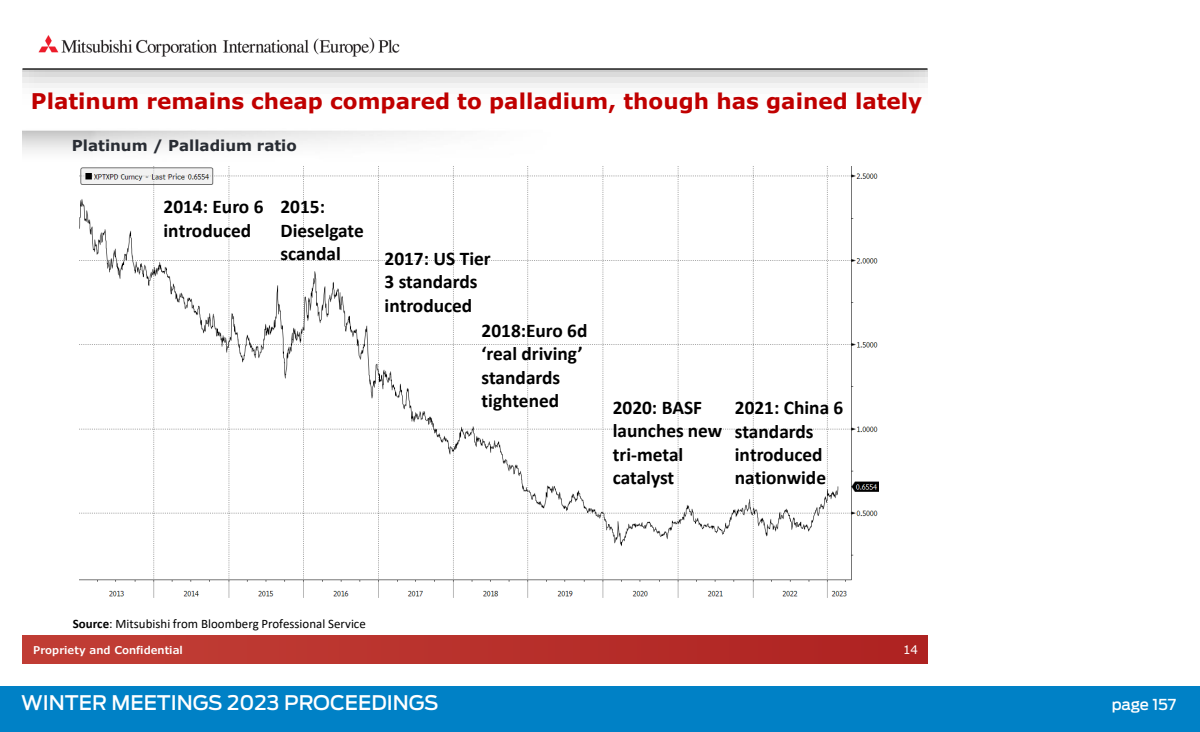
<style>
.page{position:relative;width:1200px;height:732px;background:#fff}
.page>*{position:absolute;margin:0;border:0;box-sizing:border-box;transform-origin:0 0}
.t1{font:700 21.5px "Verdana Pro";color:#c00000}
.t2{font:500 20px "Ford Antenna";color:#fff}
.t3{font:700 19.38px/23.2px "Calibri";color:#000}
.t4{font:700 15.12px "Verdana Pro";color:#292d34}
.t5{font:500 15px "Ford Antenna";letter-spacing:-.015em;color:#fff}
.t6{font:12.88px "Calibri";color:#000}
.t7{font:11.88px "Verdana Pro";color:#fff}
.t8{font:600 10.75px "Verdana Pro";color:#fff}
.s1{font-weight:700}
</style>
<div class="page">
<div style="left:22px;top:635px;width:906px;height:27px;background:linear-gradient(to right,#c23f36,#ae2221)"></div>
<img style="left:38px;top:35px;width:362px;height:22px">
<hr style="left:22px;top:68px;width:906px;height:2px;background:#000">
<img style="left:79px;top:167px;width:800px;height:431px">
<div style="left:1px;top:686px;width:1199px;height:45px;background:#0081c6"></div>
<p class="t1" style="left:31px;top:87px;width:893px">Platinum remains cheap compared to palladium, though has gained lately</p>
<p class="t4" style="left:72px;top:136px;width:226px">Platinum / Palladium ratio</p>
<p class="t3" style="left:164px;top:195px;width:101px">2014: Euro 6 introduced</p>
<p class="t3" style="left:280px;top:195px;width:85px">2015:<br>Dieselgate scandal</p>
<p class="t3" style="left:385px;top:246px;width:108px">2017: US Tier<br>3 standards introduced</p>
<p class="t3" style="left:482px;top:318px;width:107px">2018:Euro 6d ‘real driving’ standards tightened</p>
<p class="t3" style="left:613px;top:395px;width:111px">2020: BASF launches new tri-metal catalyst</p>
<p class="t3" style="left:735px;top:396px;width:110px">2021: China 6 standards introduced nationwide</p>
<p class="t6" style="left:73px;top:614px;width:295px"><span class="s1">Source</span>: Mitsubishi from Bloomberg Professional Service</p>
<p class="t8" style="left:33px;top:642px;width:151px">Propriety and Confidential</p>
<p class="t7" style="left:903px;top:641px;width:17px">14</p>
<p class="t2" style="left:21px;top:685px;width:419px">WINTER MEETINGS 2023 PROCEEDINGS</p>
<p class="t5" style="left:1112px;top:691px;width:66px">page 157</p>
</div>
